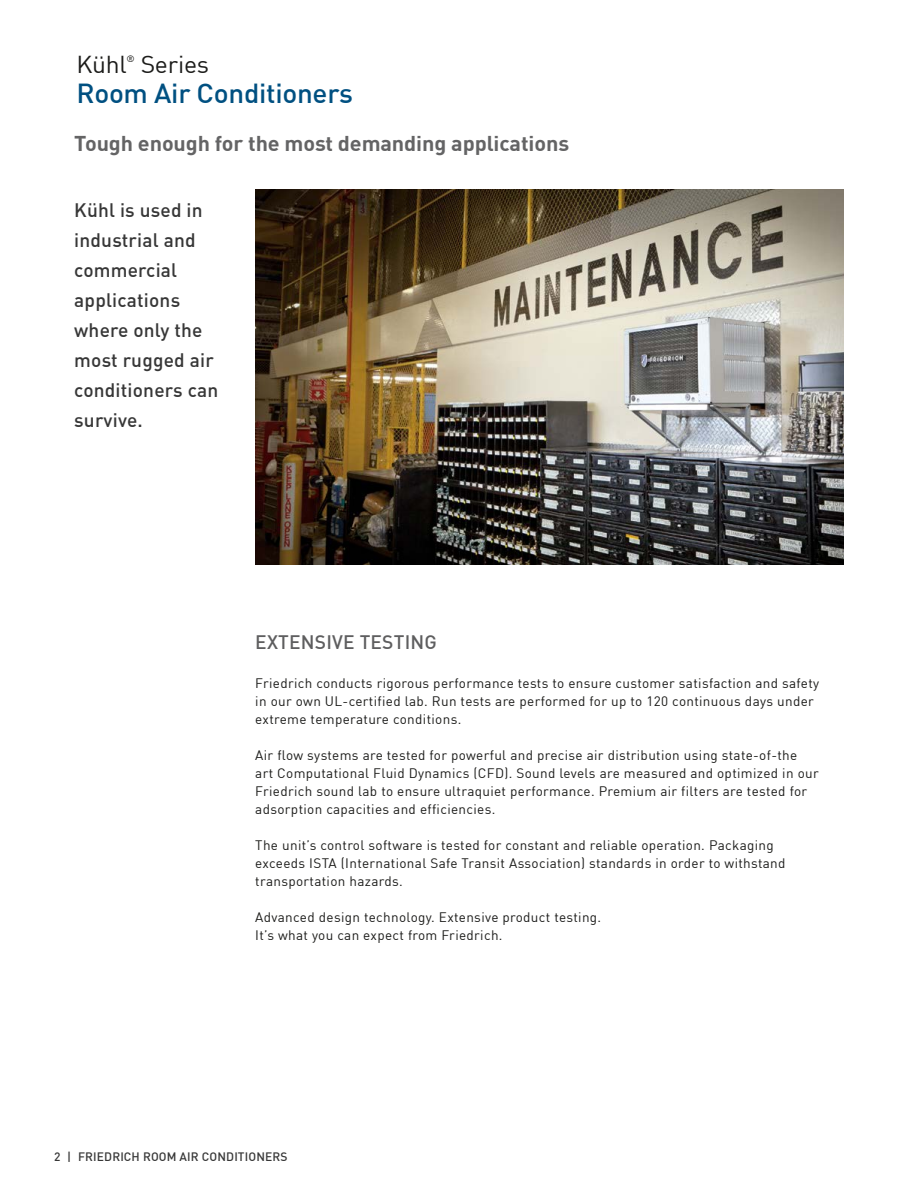
<style>
.page{position:relative;width:918px;height:1188px;background:#fff}
.page>*{position:absolute;margin:0;border:0;box-sizing:border-box;transform-origin:0 0}
.t1{font:500 27px "DIN";letter-spacing:-.01em;color:#005081}
.t2{font:24px "DIN";letter-spacing:-.01em;color:#1c1c1a}
.t3{font:700 21px "DIN";letter-spacing:-.005em;color:#646465}
.t4{font:500 19.2px/30px "DIN";letter-spacing:.01em;color:#373737}
.t5{font:500 19.2px "DIN";letter-spacing:.01em;color:#5e5e5f}
.t6{font:13.5px/18px "DIN";letter-spacing:.025em;color:#1c1c1a}
.t7{font:500 12px "DIN";letter-spacing:.01em;color:#373737}
.t8{font:9.15px "DIN";color:#1c1c1a}
</style>
<div class="page">
<img style="left:255px;top:189px;width:588px;height:375px">
<h2 class="t2" style="left:76px;top:49px;width:52px">Kühl</h2>
<p class="t8" style="left:127px;top:53px;width:10px">®</p>
<h2 class="t2" style="left:141px;top:49px;width:70px">Series</h2>
<h1 class="t1" style="left:76px;top:76px;width:278px">Room Air Conditioners</h1>
<h3 class="t3" style="left:74px;top:130px;width:496px">Tough enough for the most demanding applications</h3>
<h3 class="t4" style="left:74px;top:195px;width:146px">Kühl is used in industrial and commercial applications where only the most rugged air conditioners can survive.</h3>
<h3 class="t5" style="left:255px;top:630px;width:183px">EXTENSIVE TESTING</h3>
<p class="t6" style="left:255px;top:674px;width:566px">Friedrich conducts rigorous performance tests to ensure customer satisfaction and safety in our own UL-certified lab. Run tests are performed for up to 120 continuous days under extreme temperature conditions.</p>
<p class="t6" style="left:255px;top:746px;width:565px">Air flow systems are tested for powerful and precise air distribution using state-of-the<br>art Computational Fluid Dynamics (CFD). Sound levels are measured and optimized in our Friedrich sound lab to ensure ultraquiet performance. Premium air filters are tested for adsorption capacities and efficiencies.</p>
<p class="t6" style="left:255px;top:836px;width:532px">The unit’s control software is tested for constant and reliable operation. Packaging exceeds ISTA (International Safe Transit Association) standards in order to withstand transportation hazards.</p>
<p class="t6" style="left:255px;top:908px;width:347px">Advanced design technology. Extensive product testing.<br>It’s what you can expect from Friedrich.</p>
<p class="t7" style="left:54px;top:1149px;width:235px">2 | FRIEDRICH ROOM AIR CONDITIONERS</p>
</div>
